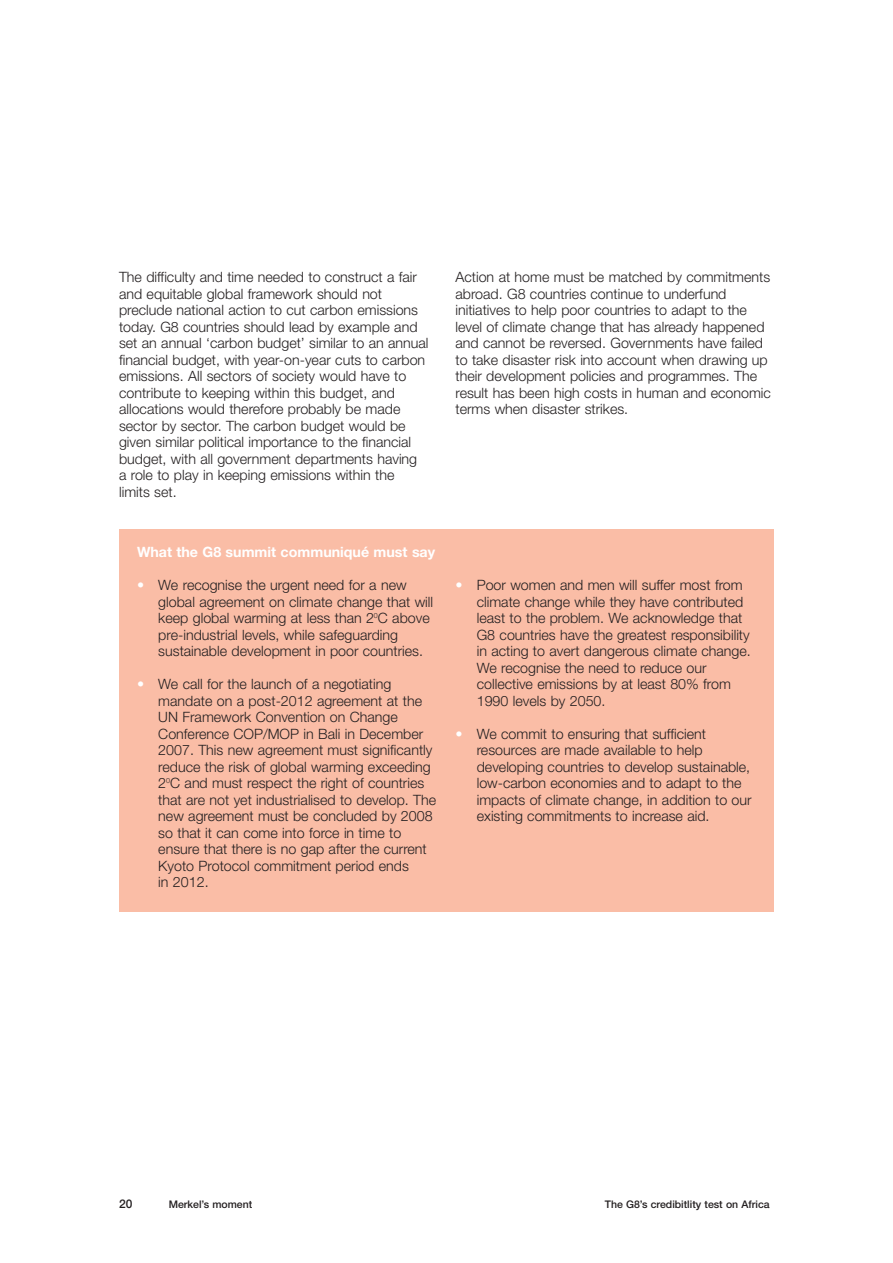
<style>
.page{position:relative;width:893px;height:1263px;background:#fff}
.page>*{position:absolute;margin:0;border:0;box-sizing:border-box;transform-origin:0 0}
.t1{font:300 14.25px/16.5px "Helvetica Neue";color:#231f20}
.t2{font:700 14.25px "Helvetica Neue";color:#fff}
.t3{font:500 12px "Helvetica Neue";color:#231f20}
.t4{font:500 10.5px "Helvetica Neue";color:#231f20}
.s1{color:#fff}
</style>
<div class="page">
<div style="left:119px;top:529px;width:655px;height:383px;background:#fabda6"></div>
<p class="t1" style="left:119px;top:270px;width:311px">The difficulty and time needed to construct a fair and equitable global framework should not preclude national action to cut carbon emissions today. G8 countries should lead by example and set an annual ‘carbon budget’ similar to an annual financial budget, with year-on-year cuts to carbon emissions. All sectors of society would have to contribute to keeping within this budget, and allocations would therefore probably be made sector by sector. The carbon budget would be given similar political importance to the financial budget, with all government departments having<br>a role to play in keeping emissions within the limits set.</p>
<p class="t1" style="left:455px;top:270px;width:317px">Action at home must be matched by commitments abroad. G8 countries continue to underfund initiatives to help poor countries to adapt to the level of climate change that has already happened and cannot be reversed. Governments have failed to take disaster risk into account when drawing up their development policies and programmes. The result has been high costs in human and economic terms when disaster strikes.</p>
<p class="t2" style="left:137px;top:547px;width:300px">What the G8 summit communiqué must say</p>
<p class="t1" style="left:158px;top:578px;width:276px;text-indent:-21px"><span class="s1">•</span> We recognise the urgent need for a new global agreement on climate change that will keep global warming at less than 2<sup>0</sup>C above pre-industrial levels, while safeguarding sustainable development in poor countries.</p>
<p class="t1" style="left:158px;top:677px;width:279px;text-indent:-21px"><span class="s1">•</span> We call for the launch of a negotiating mandate on a post-2012 agreement at the UN Framework Convention on Change Conference COP/MOP in Bali in December 2007. This new agreement must significantly reduce the risk of global warming exceeding 2<sup>0</sup>C and must respect the right of countries that are not yet industrialised to develop. The new agreement must be concluded by 2008 so that it can come into force in time to ensure that there is no gap after the current Kyoto Protocol commitment period ends<br>in 2012.</p>
<p class="t1" style="left:477px;top:578px;width:276px;text-indent:-21px"><span class="s1">•</span> Poor women and men will suffer most from climate change while they have contributed least to the problem. We acknowledge that G8 countries have the greatest responsibility in acting to avert dangerous climate change.<br>We recognise the need to reduce our collective emissions by at least 80% from 1990 levels by 2050.</p>
<p class="t1" style="left:477px;top:727px;width:276px;text-indent:-21px"><span class="s1">•</span> We commit to ensuring that sufficient resources are made available to help developing countries to develop sustainable, low-carbon economies and to adapt to the impacts of climate change, in addition to our existing commitments to increase aid.</p>
<p class="t3" style="left:119px;top:1199px;width:15px">20</p>
<p class="t4" style="left:169px;top:1200px;width:85px">Merkel’s moment</p>
<p class="t4" style="left:605px;top:1200px;width:166px">The G8’s credibitlity test on Africa</p>
</div>
